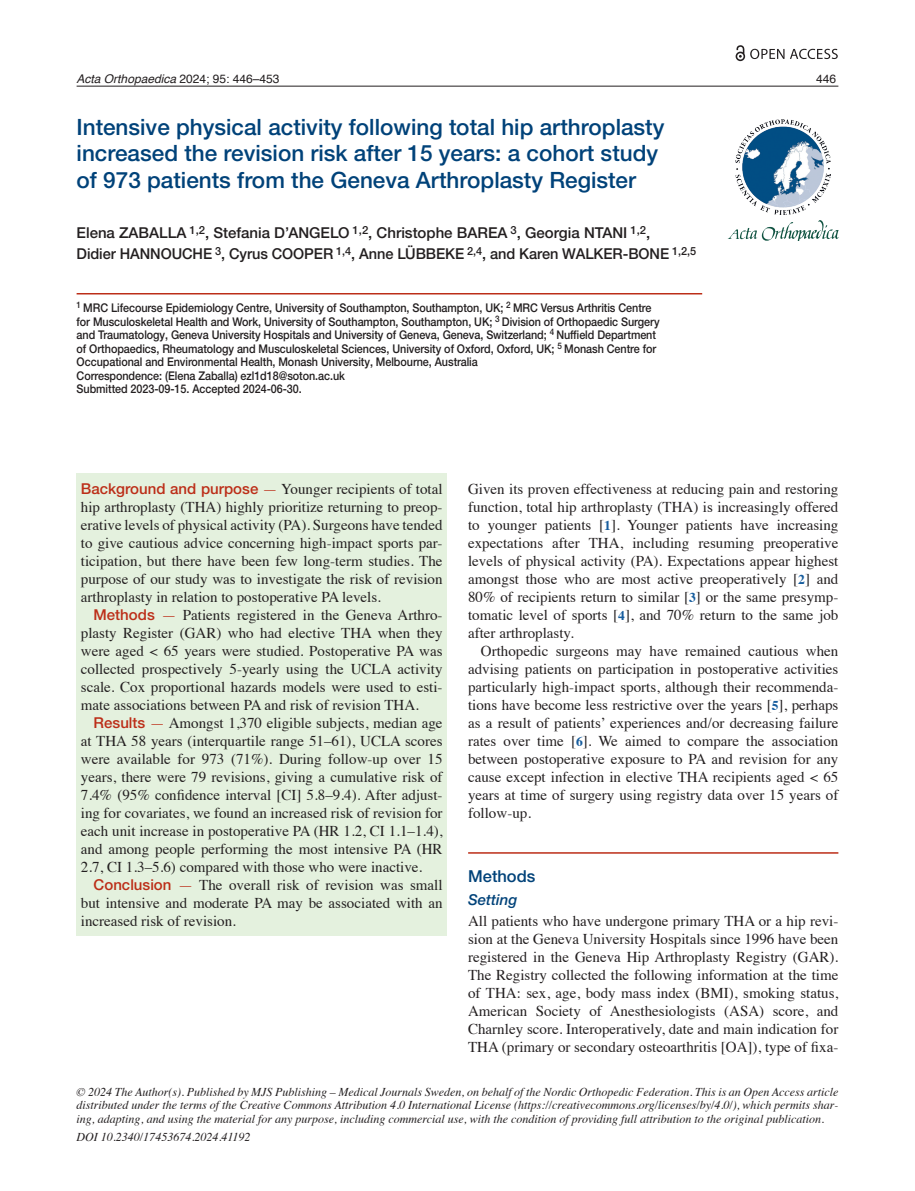
<style>
.page{position:relative;width:915px;height:1191px;background:#fff}
.page>*{position:absolute;margin:0;border:0;box-sizing:border-box;transform-origin:0 0}
.Titel{font:500 22.5px/26.2px "Helvetica Neue LTW1 G";color:#004279}
._2-Rubrik{font:500 16.5px "Helvetica Neue LTW1 G";color:#004279}
._5-Brödtext{font:15px/18px "Times";color:#231f20;text-align:justify}
._4-Brödstart{font:15px/18px "Times";color:#231f20;text-align:justify}
.Namn{font:500 15px/21px "Helvetica Neue LTW1 G";letter-spacing:-.005em;color:#231f20}
._3-Underrubrik{font:italic 500 15px "Helvetica Neue LTW1 G";color:#004279}
.Department{font:500 12px/13.5px "Helvetica Neue LTW1 G";letter-spacing:-.005em;color:#231f20;scale:.9 1}
.Styckeformat_1{font:italic 12px/13.5px "Times";color:#231f20;text-align:justify}
.t1{font:italic 12px "Helvetica";color:#231f20}
.t2{font:12px "Helvetica";color:#231f20}
.s1{font-style:normal}
.s2{font-family:"Helvetica Neue LTW1 G";font-weight:500;color:#bc2e18}
.s3{color:#bc2e18}
.s4{font-weight:700;font-size:13.5px;color:#175d9e}
</style>
<div class="page">
<hr style="left:77px;top:86px;width:761px;height:1px;background:#231f20">
<div style="left:77px;top:473px;width:369px;height:463px;background:#e4f1de"></div>
<hr style="left:77px;top:293px;width:625px;height:1px;background:#bc2e18">
<svg style="left:735px;top:45px;width:9px;height:16px"></svg>
<svg style="left:750px;top:49px;width:87px;height:10px"></svg>
<hr style="left:468px;top:852px;width:370px;height:1px;background:#bc2e18">
<img style="left:727px;top:220px;width:112px;height:21px">
<img style="left:735px;top:119px;width:94px;height:95px">
<p class="t1" style="left:77px;top:70px;width:204px">Acta Orthopaedica <span class="s1">2024; 95: 446–453</span></p>
<p class="t2" style="left:816px;top:70px;width:22px">446</p>
<p class="Titel" style="left:77px;top:114px;width:589px">Intensive physical activity following total hip arthroplasty increased the revision risk after 15 years: a cohort study of 973 patients from the Geneva Arthroplasty Register</p>
<p class="Namn" style="left:77px;top:223px;width:621px">Elena ZABALLA <sup>1,2</sup>, Stefania D’ANGELO <sup>1,2</sup>, Christophe BAREA <sup>3</sup>, Georgia NTANI <sup>1,2</sup>,<br>Didier HANNOUCHE <sup>3</sup>, Cyrus COOPER <sup>1,4</sup>, Anne LÜBBEKE <sup>2,4</sup>, and Karen WALKER-BONE <sup>1,2,5</sup></p>
<p class="Department" style="left:77px;top:301px;width:649px"><sup>1</sup> MRC Lifecourse Epidemiology Centre, University of Southampton, Southampton, UK; <sup>2</sup> MRC Versus Arthritis Centre for Musculoskeletal Health and Work, University of Southampton, Southampton, UK; <sup>3</sup> Division of Orthopaedic Surgery and Traumatology, Geneva University Hospitals and University of Geneva, Geneva, Switzerland; <sup>4</sup> Nuffield Department of Orthopaedics, Rheumatology and Musculoskeletal Sciences, University of Oxford, Oxford, UK; <sup>5</sup> Monash Centre for Occupational and Environmental Health, Monash University, Melbourne, Australia</p>
<p class="Department" style="left:77px;top:369px;width:299px">Correspondence: (Elena Zaballa) ezl1d18@soton.ac.uk</p>
<p class="Department" style="left:77px;top:382px;width:252px">Submitted 2023-09-15. Accepted 2024-06-30.</p>
<p class="_4-Brödstart" style="left:81px;top:478px;width:363px"><span class="s2">Background and purpose</span> <span class="s3">—</span> Younger recipients of total hip arthroplasty (THA) highly prioritize returning to preop&shy;erative levels of physical activity (PA). Surgeons have tended to give cautious advice concerning high-impact sports par&shy;ticipation, but there have been few long-term studies. The purpose of our study was to investigate the risk of revision arthroplasty in relation to postoperative PA levels.</p>
<p class="_5-Brödtext" style="left:81px;top:604px;width:363px;text-indent:13px"><span class="s2">Methods</span> <span class="s3">—</span> Patients registered in the Geneva Arthro&shy;plasty Register (GAR) who had elective THA when they were aged &lt; 65 years were studied. Postoperative PA was collected prospectively 5-yearly using the UCLA activity scale. Cox proportional hazards models were used to esti&shy;mate associations between PA and risk of revision THA.</p>
<p class="_5-Brödtext" style="left:81px;top:712px;width:363px;text-indent:13px"><span class="s2">Results</span> <span class="s3">—</span> Amongst 1,370 eligible subjects, median age at THA 58 years (interquartile range 51–61), UCLA scores were available for 973 (71%). During follow-up over 15 years, there were 79 revisions, giving a cumulative risk of 7.4% (95% confidence interval [CI] 5.8–9.4). After adjust&shy;ing for covariates, we found an increased risk of revision for each unit increase in postoperative PA (HR 1.2, CI 1.1–1.4), and among people performing the most intensive PA (HR 2.7, CI 1.3–5.6) compared with those who were inactive.</p>
<p class="_5-Brödtext" style="left:81px;top:874px;width:363px;text-indent:13px"><span class="s2">Conclusion</span> <span class="s3">—</span> The overall risk of revision was small but intensive and moderate PA may be associated with an increased risk of revision.</p>
<p class="_4-Brödstart" style="left:468px;top:478px;width:371px">Given its proven effectiveness at reducing pain and restoring function, total hip arthroplasty (THA) is increasingly offered to younger patients [<span class="s4">1</span>]. Younger patients have increasing expectations after THA, including resuming preoperative levels of physical activity (PA). Expectations appear highest amongst those who are most active preoperatively [<span class="s4">2</span>] and 80% of recipients return to similar [<span class="s4">3</span>] or the same presymp&shy;tomatic level of sports [<span class="s4">4</span>], and 70% return to the same job after arthroplasty.</p>
<p class="_5-Brödtext" style="left:468px;top:640px;width:371px;text-indent:13px">Orthopedic surgeons may have remained cautious when advising patients on participation in postoperative activities particularly high-impact sports, although their recommenda&shy;tions have become less restrictive over the years [<span class="s4">5</span>], perhaps as a result of patients’ experiences and/or decreasing failure rates over time [<span class="s4">6</span>]. We aimed to compare the association between postoperative exposure to PA and revision for any cause except infection in elective THA recipients aged &lt; 65 years at time of surgery using registry data over 15 years of follow-up.</p>
<p class="_2-Rubrik" style="left:468px;top:866px;width:69px">Methods</p>
<p class="_3-Underrubrik" style="left:468px;top:890px;width:51px">Setting</p>
<p class="_4-Brödstart" style="left:468px;top:910px;width:371px">All patients who have undergone primary THA or a hip revi&shy;sion at the Geneva University Hospitals since 1996 have been registered in the Geneva Hip Arthroplasty Registry (GAR).<br>The Registry collected the following information at the time of THA: sex, age, body mass index (BMI), smoking status, American Society of Anesthesiologists (ASA) score, and Charnley score. Interoperatively, date and main indication for THA (primary or secondary osteoarthritis [OA]), type of fixa-</p>
<p class="Styckeformat_1" style="left:77px;top:1084px;width:763px">© 2024 The Author(s). Published by MJS Publishing – Medical Journals Sweden, on behalf of the Nordic Orthopedic Federation. This is an Open Access article distributed under the terms of the Creative Commons Attribution 4.0 International License (https://creativecommons.org/licenses/by/4.0/), which permits shar&shy;ing, adapting, and using the material for any purpose, including commercial use, with the condition of providing full attribution to the original publication.</p>
<p class="Styckeformat_1" style="left:77px;top:1129px;width:175px">DOI 10.2340/17453674.2024.41192</p>
</div>
